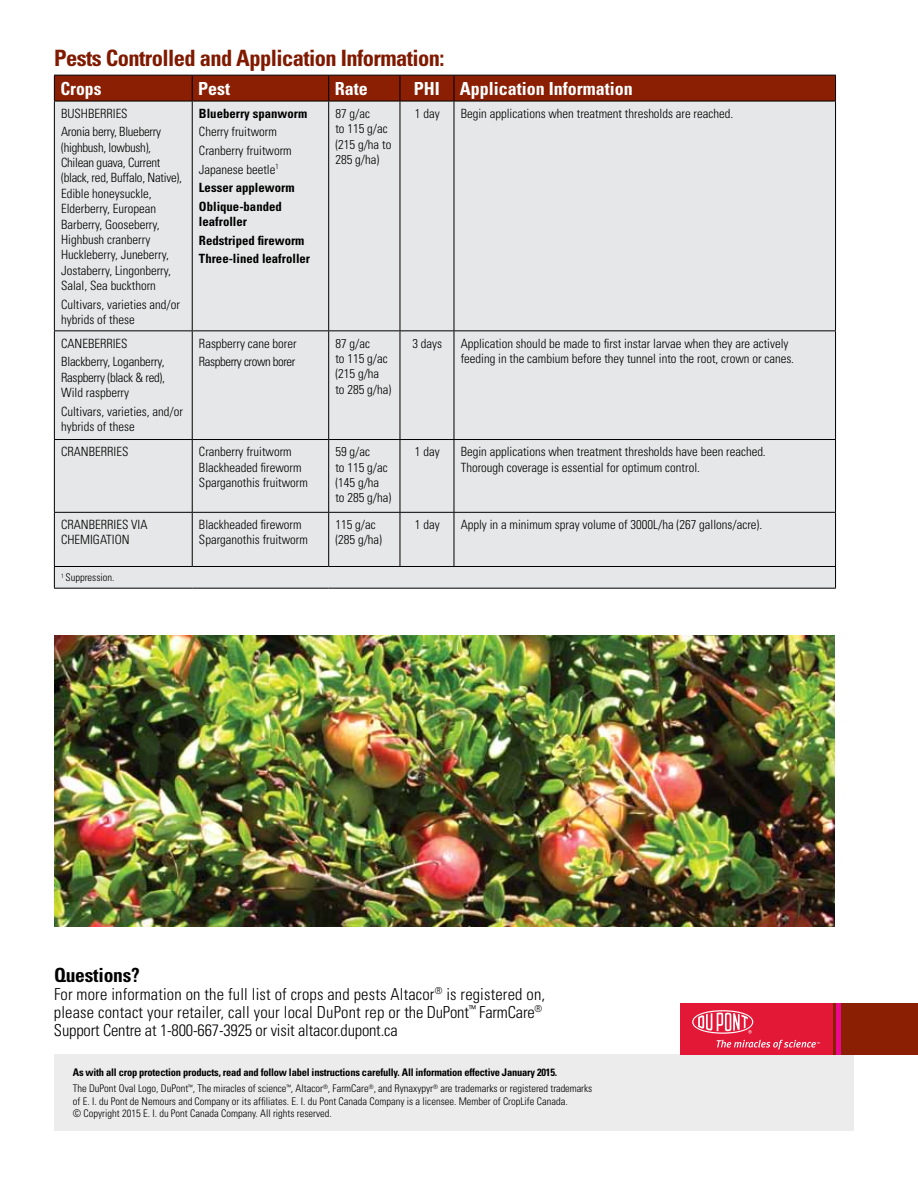
<style>
.page{position:relative;width:918px;height:1188px;background:#fff}
.page>*{position:absolute;margin:0;border:0;box-sizing:border-box;transform-origin:0 0}
.t1{font:700 condensed 22.5px "Univers";letter-spacing:-.025em;color:#7f1a00}
.t2{font:700 condensed 19.5px "Univers";letter-spacing:-.01em;color:#000}
.t3{font:700 condensed 18px "Univers";color:#fff}
.t4{font:300 condensed 16.5px/18px "Univers";letter-spacing:.01em;color:#000}
.t5{font:300 condensed 12.75px/15.5px "Univers";color:#000}
.t6{font:300 condensed 12.75px/18.6px "Univers";letter-spacing:-.02em;color:#000}
.t7{font:700 condensed 12.75px/18.6px "Univers";color:#000}
.t8{font:300 condensed 12.75px/18.6px "Univers";letter-spacing:-.03em;color:#000}
.t9{font:300 condensed 10.5px/15.9px "Univers";color:#000}
.s1{font-weight:700}
</style>
<div class="page">
<div style="left:54px;top:1054px;width:799px;height:77px;background:#ececed"></div>
<div style="left:832px;top:1003px;width:86px;height:51px;background:#8a1f03"></div>
<div style="left:836px;top:1003px;width:5px;height:51px;background:#ec098d"></div>
<div style="left:680px;top:1003px;width:152px;height:51px;background:#e31837"></div>
<svg style="left:692px;top:1010px;width:61px;height:24px"></svg>
<svg style="left:717px;top:1040px;width:103px;height:10px"></svg>
<div style="left:55px;top:102px;width:780px;height:486px;background:#e6e7e8"></div>
<svg style="left:54px;top:75px;width:782px;height:26px;background:#831d03"></svg>
<hr style="left:54px;top:101px;width:138px;height:1px;background:#000">
<hr style="left:54px;top:101px;width:1px;height:229px;background:#000">
<hr style="left:192px;top:101px;width:137px;height:1px;background:#000">
<hr style="left:192px;top:101px;width:1px;height:229px;background:#000">
<hr style="left:329px;top:101px;width:71px;height:1px;background:#000">
<hr style="left:328px;top:101px;width:1px;height:229px;background:#000">
<hr style="left:400px;top:101px;width:54px;height:1px;background:#000">
<hr style="left:400px;top:101px;width:1px;height:229px;background:#000">
<hr style="left:454px;top:101px;width:382px;height:1px;background:#000">
<hr style="left:454px;top:101px;width:1px;height:229px;background:#000">
<hr style="left:835px;top:101px;width:1px;height:229px;background:#000">
<hr style="left:454px;top:330px;width:382px;height:1px;background:#000">
<hr style="left:835px;top:331px;width:1px;height:108px;background:#000">
<hr style="left:54px;top:330px;width:138px;height:1px;background:#000">
<hr style="left:54px;top:331px;width:1px;height:108px;background:#000">
<hr style="left:192px;top:330px;width:137px;height:1px;background:#000">
<hr style="left:192px;top:331px;width:1px;height:108px;background:#000">
<hr style="left:329px;top:330px;width:71px;height:1px;background:#000">
<hr style="left:328px;top:331px;width:1px;height:108px;background:#000">
<hr style="left:400px;top:330px;width:54px;height:1px;background:#000">
<hr style="left:400px;top:331px;width:1px;height:108px;background:#000">
<hr style="left:454px;top:331px;width:1px;height:108px;background:#000">
<hr style="left:54px;top:439px;width:138px;height:1px;background:#000">
<hr style="left:54px;top:440px;width:1px;height:72px;background:#000">
<hr style="left:192px;top:439px;width:137px;height:1px;background:#000">
<hr style="left:192px;top:440px;width:1px;height:72px;background:#000">
<hr style="left:329px;top:439px;width:71px;height:1px;background:#000">
<hr style="left:328px;top:440px;width:1px;height:72px;background:#000">
<hr style="left:400px;top:439px;width:54px;height:1px;background:#000">
<hr style="left:400px;top:440px;width:1px;height:72px;background:#000">
<hr style="left:54px;top:513px;width:1px;height:53px;background:#000">
<hr style="left:192px;top:513px;width:1px;height:53px;background:#000">
<hr style="left:328px;top:513px;width:1px;height:53px;background:#000">
<hr style="left:400px;top:513px;width:1px;height:53px;background:#000">
<hr style="left:454px;top:439px;width:382px;height:1px;background:#000">
<hr style="left:454px;top:440px;width:1px;height:72px;background:#000">
<hr style="left:835px;top:440px;width:1px;height:72px;background:#000">
<hr style="left:454px;top:513px;width:1px;height:53px;background:#000">
<hr style="left:835px;top:513px;width:1px;height:53px;background:#000">
<hr style="left:54px;top:512px;width:138px;height:1px;background:#000">
<hr style="left:192px;top:512px;width:137px;height:1px;background:#000">
<hr style="left:329px;top:512px;width:71px;height:1px;background:#000">
<hr style="left:400px;top:512px;width:54px;height:1px;background:#000">
<hr style="left:454px;top:512px;width:382px;height:1px;background:#000">
<hr style="left:54px;top:566px;width:138px;height:1px;background:#000">
<svg style="left:54px;top:567px;width:1px;height:21px"></svg>
<hr style="left:192px;top:566px;width:137px;height:1px;background:#000">
<hr style="left:329px;top:566px;width:71px;height:1px;background:#000">
<hr style="left:400px;top:566px;width:54px;height:1px;background:#000">
<hr style="left:454px;top:566px;width:382px;height:1px;background:#000">
<svg style="left:835px;top:567px;width:1px;height:21px"></svg>
<hr style="left:54px;top:588px;width:138px;height:1px;background:#000">
<hr style="left:192px;top:588px;width:137px;height:1px;background:#000">
<hr style="left:329px;top:588px;width:71px;height:1px;background:#000">
<hr style="left:400px;top:588px;width:54px;height:1px;background:#000">
<hr style="left:454px;top:588px;width:382px;height:1px;background:#000">
<img style="left:54px;top:635px;width:781px;height:292px">
<h1 class="t1" style="left:54px;top:44px;width:392px">Pests Controlled and Application Information:</h1>
<h3 class="t3" style="left:60px;top:78px;width:43px">Crops</h3>
<h3 class="t3" style="left:198px;top:78px;width:34px">Pest</h3>
<h3 class="t3" style="left:335px;top:78px;width:35px">Rate</h3>
<h3 class="t3" style="left:414px;top:78px;width:221px">PHI Application Information</h3>
<p class="t6" style="left:61px;top:104px;width:101px">BUSHBERRIES<br>Aronia berry, Blueberry</p>
<p class="t5" style="left:61px;top:139px;width:122px">(highbush, lowbush),<br>Chilean guava, Current (black, red, Buffalo, Native),<br>Edible honeysuckle,<br>Elderberry, European<br>Barberry, Gooseberry,<br>Highbush cranberry<br>Huckleberry, Juneberry,<br>Jostaberry, Lingonberry,<br>Salal, Sea buckthorn</p>
<p class="t5" style="left:61px;top:296px;width:120px">Cultivars, varieties and/or hybrids of these</p>
<p class="t5" style="left:335px;top:105px;width:57px">87 g/ac<br>to 115 g/ac (215 g/ha to<br>285 g/ha)</p>
<p class="t5" style="left:415px;top:105px;width:26px">1 day</p>
<p class="t5" style="left:461px;top:105px;width:274px">Begin applications when treatment thresholds are reached.</p>
<p class="t7" style="left:199px;top:104px;width:110px">Blueberry spanworm</p>
<p class="t5" style="left:199px;top:122px;width:97px;line-height:18.6px">Cherry fruitworm<br>Cranberry fruitworm<br>Japanese beetle<sup>1<br></sup><span class="s1">Lesser appleworm<br>Oblique-banded</span></p>
<p class="t7" style="left:199px;top:212px;width:113px">leafroller<br>Redstriped fireworm<br>Three-lined leafroller</p>
<p class="t5" style="left:61px;top:334px;width:105px;line-height:18.6px">CANEBERRIES<br>Blackberry, Loganberry,</p>
<p class="t6" style="left:61px;top:369px;width:105px;line-height:15.5px">Raspberry (black &amp; red),<br>Wild raspberry</p>
<p class="t5" style="left:61px;top:403px;width:123px">Cultivars, varieties, and/or hybrids of these</p>
<p class="t8" style="left:199px;top:334px;width:99px">Raspberry cane borer<br>Raspberry crown borer</p>
<p class="t5" style="left:335px;top:335px;width:57px">87 g/ac<br>to 115 g/ac (215 g/ha to 285 g/ha)</p>
<p class="t5" style="left:412px;top:335px;width:31px">3 days</p>
<p class="t5" style="left:461px;top:335px;width:335px">Application should be made to first instar larvae when they are actively feeding in the cambium before they tunnel into the root, crown or canes.</p>
<p class="t5" style="left:61px;top:444px;width:69px">CRANBERRIES</p>
<p class="t5" style="left:199px;top:444px;width:111px">Cranberry fruitworm<br>Blackheaded fireworm<br>Sparganothis fruitworm</p>
<p class="t5" style="left:335px;top:444px;width:57px">59 g/ac<br>to 115 g/ac (145 g/ha to 285 g/ha)</p>
<p class="t5" style="left:415px;top:444px;width:26px">1 day</p>
<p class="t5" style="left:461px;top:444px;width:307px">Begin applications when treatment thresholds have been reached.<br>Thorough coverage is essential for optimum control.</p>
<p class="t5" style="left:61px;top:517px;width:88px">CRANBERRIES VIA<br>CHEMIGATION</p>
<p class="t5" style="left:199px;top:517px;width:111px">Blackheaded fireworm<br>Sparganothis fruitworm</p>
<p class="t5" style="left:335px;top:517px;width:48px">115 g/ac (285 g/ha)</p>
<p class="t5" style="left:415px;top:517px;width:26px">1 day</p>
<p class="t5" style="left:461px;top:517px;width:303px">Apply in a minimum spray volume of 3000L/ha (267 gallons/acre).</p>
<p class="t9" style="left:61px;top:570px;width:55px"><sup>1</sup> Suppression.</p>
<h2 class="t2" style="left:54px;top:963px;width:87px">Questions?</h2>
<p class="t4" style="left:54px;top:985px;width:493px">For more information on the full list of crops and pests Altacor<sup>®</sup> is registered on, please contact your retailer, call your local DuPont rep or the DuPont<sup>™</sup> FarmCare<sup>®<br></sup>Support Centre at 1-800-667-3925 or visit altacor.dupont.ca</p>
<p class="t9" style="left:73px;top:1064px;width:521px"><span class="s1">As with all crop protection products, read and follow label instructions carefully. All information effective January 2015.<br></span>The DuPont Oval Logo, DuPont<sup>™</sup>, The miracles of science<sup>™</sup>, Altacor<sup>®</sup>, FarmCare<sup>®</sup>, and Rynaxypyr<sup>®</sup> are trademarks or registered trademarks</p>
<p class="t9" style="left:73px;top:1095px;width:496px;line-height:12.6px">of E. I. du Pont de Nemours and Company or its affiliates. E. I. du Pont Canada Company is a licensee. Member of CropLife Canada. © Copyright 2015 E. I. du Pont Canada Company. All rights reserved.</p>
</div>
